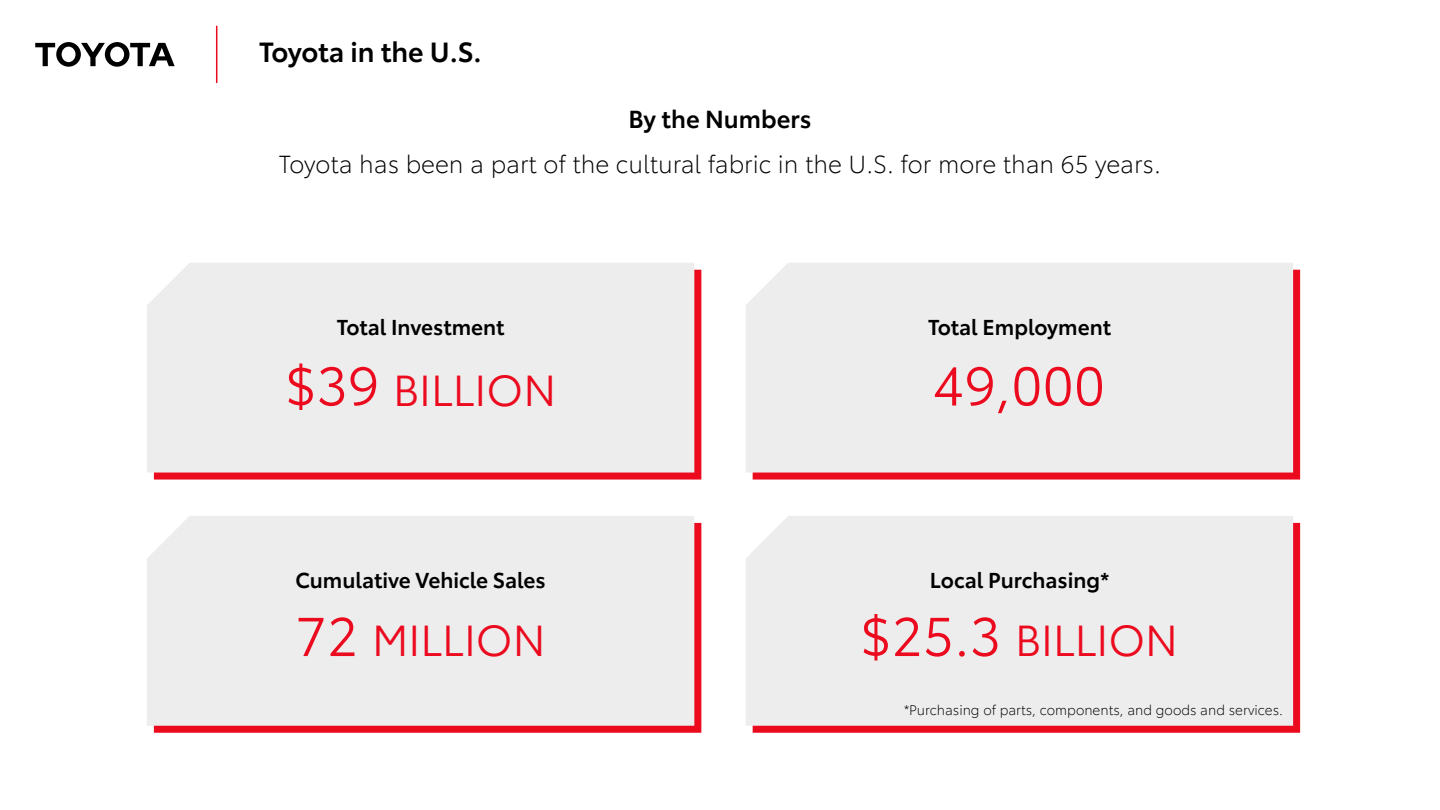
<style>
.page{position:relative;width:1440px;height:810px;background:#fff}
.page>*{position:absolute;margin:0;border:0;box-sizing:border-box;transform-origin:0 0}
.t1{font:53.78px "Toyota Type";color:#eb0a1e}
.t2{font:42.22px "Toyota Type";color:#eb0a1e}
.t3{font:600 27px "Toyota Type";letter-spacing:-.005em;color:#000}
.t4{font:300 24px "Toyota Type";color:#000}
.t5{font:600 24px "Toyota Type";color:#000}
.t6{font:600 21px "Toyota Type";color:#000}
.t7{font:300 13.5px "Toyota Type";color:#000}
.s1{font-size:53.78px}
</style>
<div class="page">
<svg style="left:154px;top:270px;width:547px;height:210px;background:#eb182b"></svg>
<svg style="left:753px;top:270px;width:547px;height:210px;background:#eb1629"></svg>
<svg style="left:154px;top:523px;width:547px;height:210px;background:#eb1326"></svg>
<svg style="left:753px;top:523px;width:547px;height:210px;background:#eb1124"></svg>
<div style="left:147px;top:263px;width:547px;height:210px;background:#ededed"></div>
<div style="left:746px;top:263px;width:547px;height:210px;background:#ededed"></div>
<div style="left:147px;top:516px;width:547px;height:210px;background:#ededed"></div>
<div style="left:746px;top:516px;width:547px;height:210px;background:#ededed"></div>
<svg style="left:35px;top:42px;width:140px;height:25px"></svg>
<hr style="left:216px;top:26px;width:1px;height:56px;background:#eb0a1e">
<p class="t3" style="left:259px;top:32px;width:224px">Toyota in the U.S.</p>
<p class="t5" style="left:628px;top:101px;width:185px">By the Numbers</p>
<p class="t4" style="left:279px;top:147px;width:884px">Toyota has been a part of the cultural fabric in the U.S. for more than 65 years.</p>
<p class="t6" style="left:337px;top:311px;width:169px">Total Investment</p>
<p class="t6" style="left:928px;top:311px;width:184px">Total Employment</p>
<h2 class="t2" style="left:285px;top:359px;width:273px"><span class="s1">$39</span> BILLION</h2>
<h1 class="t1" style="left:933px;top:347px;width:174px">49,000</h1>
<p class="t6" style="left:296px;top:564px;width:252px">Cumulative Vehicle Sales</p>
<p class="t6" style="left:930px;top:564px;width:181px">Local Purchasing*</p>
<h2 class="t2" style="left:296px;top:610px;width:252px"><span class="s1">72</span> MILLION</h2>
<h2 class="t2" style="left:860px;top:610px;width:320px"><span class="s1">$25.3</span> BILLION</h2>
<p class="t7" style="left:904px;top:701px;width:380px">*Purchasing of parts, components, and goods and services.</p>
</div>
